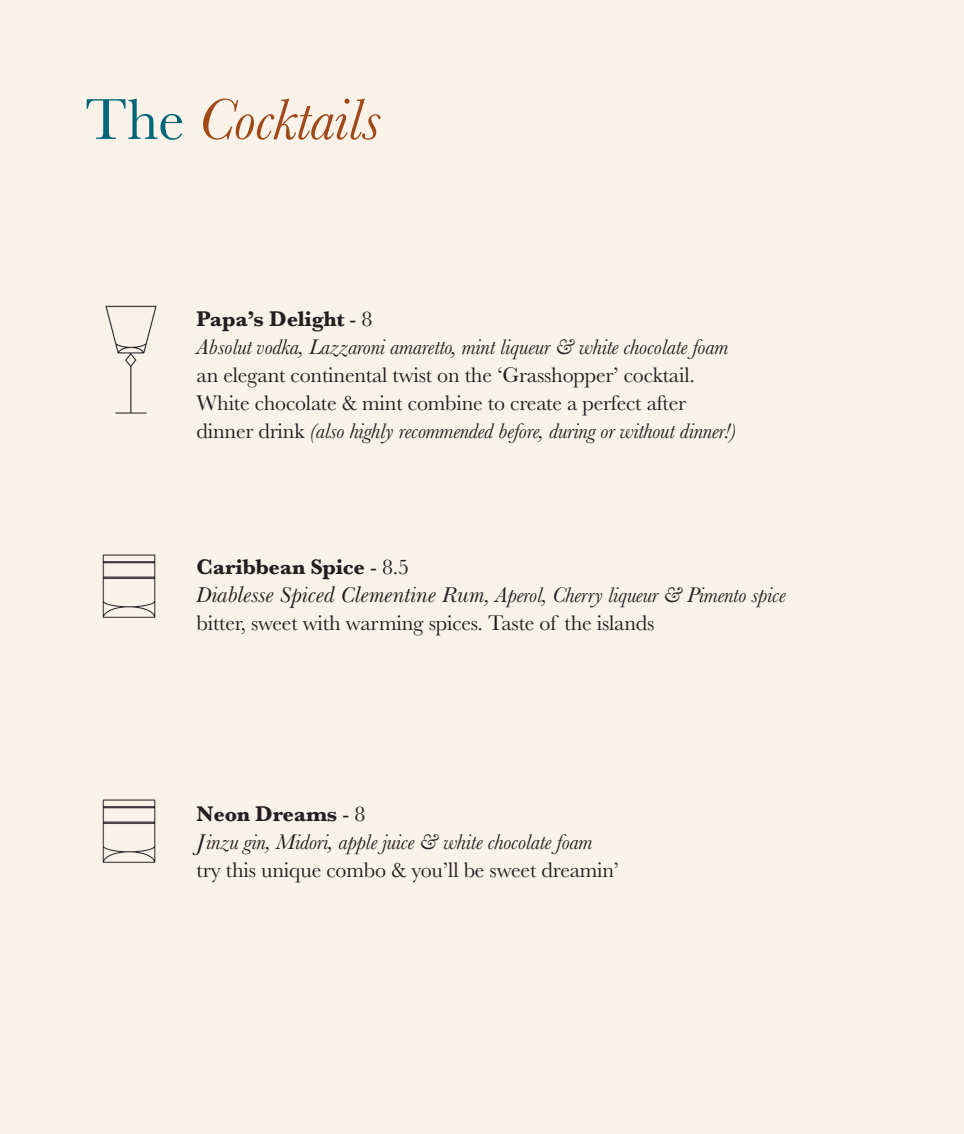
<style>
.page{position:relative;width:964px;height:1134px;background:#f8f2e8}
.page>*{position:absolute;margin:0;border:0;box-sizing:border-box;transform-origin:0 0}
.t1{font:italic 60px "Baskerville";letter-spacing:-.01em;color:#a04818}
.t2{font:italic 22px/28px "Baskerville";letter-spacing:-.01em;color:#231f20}
.t3{font:22px/28px "Baskerville";letter-spacing:-.01em;color:#231f20}
.s1{font-style:normal;color:#067}
.s2{font-weight:700;font-style:normal}
.s3{font-style:normal}
.s4{font-weight:700}
.s5{font-family:"Baskerville BT";font-style:italic}
.s6{font-style:italic}
.s7{font-family:"Baskerville BT"}
</style>
<div class="page">
<img style="left:102px;top:554px;width:54px;height:64px">
<img style="left:105px;top:305px;width:52px;height:109px">
<img style="left:102px;top:799px;width:54px;height:64px">
<p class="t1" style="left:85px;top:80px;width:297px"><span class="s1">The</span> Cocktails</p>
<p class="t2" style="left:197px;top:305px;width:541px"><span class="s2">Papa’s Delight</span> <span class="s3">- 8<br></span>Absolut vodka, Lazzaroni amaretto, mint liqueur &amp; white chocolate foam <span class="s3">an elegant continental twist on the ‘Grasshopper’ cocktail.<br>White chocolate &amp; mint combine to create a perfect after dinner drink</span> (also highly recommended before, during or without dinner!)</p>
<p class="t3" style="left:197px;top:553px;width:590px"><span class="s4">Caribbean Spice</span> - 8.5<br><span class="s5">Diablesse Spiced Clementine Rum</span><span class="s6">, Aperol, Cherry liqueur &amp; Pimento spice </span>bitter, sweet with warming spices. Taste of the islands</p>
<p class="t2" style="left:197px;top:800px;width:424px"><span class="s2">Neon Dreams</span> <span class="s3">- 8<br></span><span class="s7">J</span>inzu gin, Midori, apple juice &amp; white chocolate foam <span class="s3">try this unique combo &amp; you’ll be sweet dreamin’</span></p>
</div>
